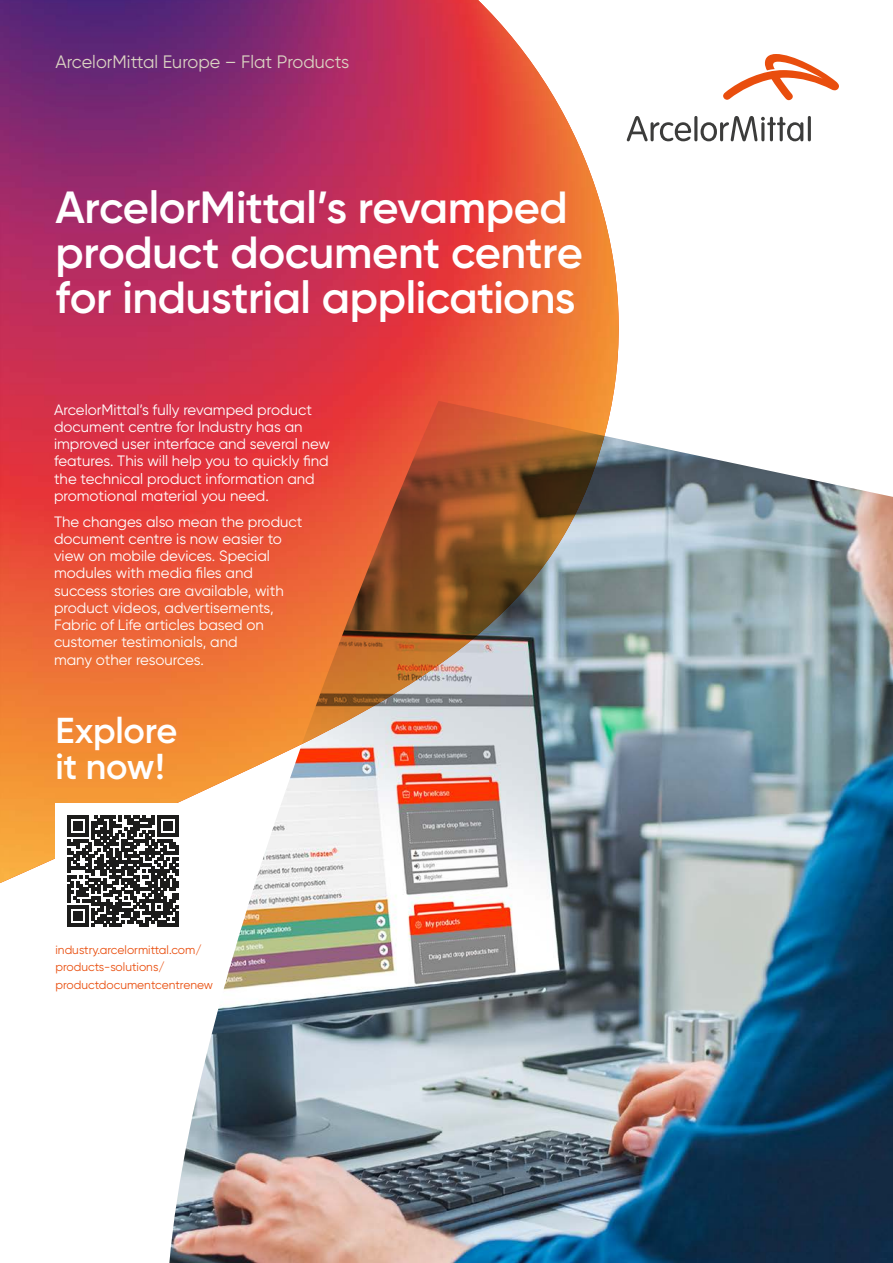
<style>
.page{position:relative;width:893px;height:1263px;background:#fff}
.page>*{position:absolute;margin:0;border:0;box-sizing:border-box;transform-origin:0 0}
.t1{font:600 45px/45px "Gilro";letter-spacing:-.01em;color:#fff}
.t2{font:600 36px/36px "Gilro";letter-spacing:-.01em;color:#fff}
.t3{font:18px "Gilro";color:#dad3c2}
.t4{font:15px/17.2px "Gilro";color:#fff}
.t5{font:12px/17.2px "Gilro";color:#e94e0e}
</style>
<div class="page">
<img style="left:169px;top:439px;width:724px;height:824px">
<img style="left:0;top:0;width:620px;height:884px">
<div style="left:56px;top:803px;width:134px;height:135px;background:#fff"></div>
<svg style="left:68px;top:815px;width:110px;height:111px"></svg>
<svg style="left:723px;top:54px;width:116px;height:46px"></svg>
<svg style="left:627px;top:116px;width:64px;height:25px"></svg>
<hr style="left:694px;top:116px;width:3px;height:25px;background:#3c3c3b;border-radius:2px">
<svg style="left:700px;top:116px;width:103px;height:25px"></svg>
<hr style="left:808px;top:116px;width:3px;height:25px;background:#3c3c3b;border-radius:2px">
<p class="t3" style="left:56px;top:51px;width:295px">ArcelorMittal Europe – Flat Products</p>
<h1 class="t1" style="left:56px;top:184px;width:529px">ArcelorMittal’s revamped product document centre for industrial applications</h1>
<p class="t4" style="left:54px;top:401px;width:278px">ArcelorMittal’s fully revamped product document centre for Industry has an improved user interface and several new features. This will help you to quickly find the technical product information and promotional material you need.</p>
<p class="t4" style="left:54px;top:513px;width:250px">The changes also mean the product document centre is now easier to view on mobile devices. Special modules with media files and success stories are available, with product videos, advertisements,<br>Fabric of Life articles based on customer testimonials, and<br>many other resources.</p>
<h2 class="t2" style="left:56px;top:712px;width:124px">Explore it now!</h2>
<p class="t5" style="left:56px;top:941px;width:159px">industry.arcelormittal.com/ products-solutions/ productdocumentcentrenew</p>
</div>
